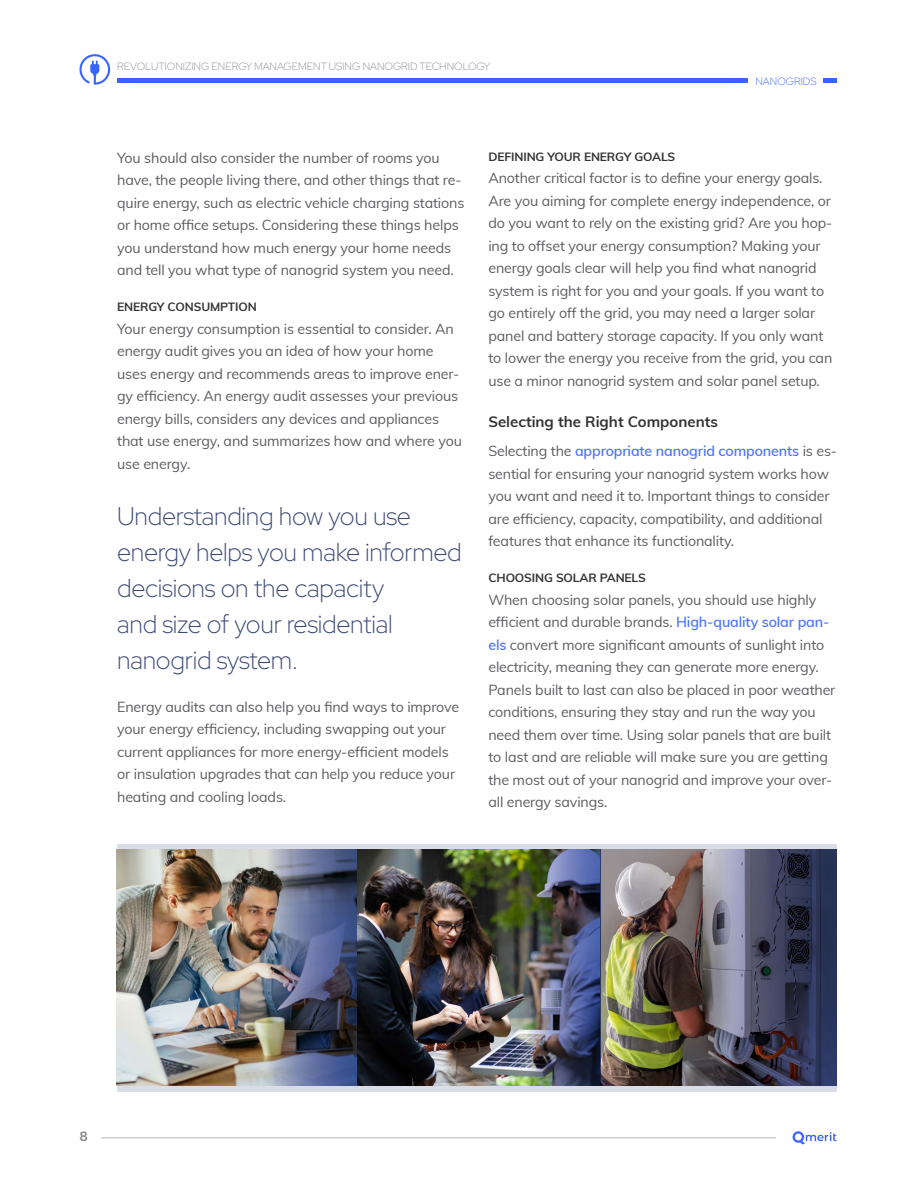
<style>
.page{position:relative;width:918px;height:1188px;background:#fff}
.page>*{position:absolute;margin:0;border:0;box-sizing:border-box;transform-origin:0 0}
.t1{font:300 25.5px/36px "Red Hat Display";letter-spacing:-.01em;color:#3c4976}
.t2{font:700 15px "Muli";color:#333}
.t3{font:14.25px/22.5px "Muli";letter-spacing:-.01em;color:#5c5c62}
.t4{font:700 13.5px "Red Hat Display";color:#898989}
.t5{font:700 12px "Muli";letter-spacing:-.01em;color:#333}
.t6{font:300 10.5px "Red Hat Display";color:#898989}
.t7{font:300 10.5px "Red Hat Display";color:#3863ff}
.s1{font-weight:600;color:#4c73ff}
</style>
<div class="page">
<div style="left:117px;top:844px;width:720px;height:5px;background:#dadde5"></div>
<div style="left:117px;top:1086px;width:720px;height:5px;background:#dadde5"></div>
<img style="left:117px;top:849px;width:595px;height:237px">
<svg style="left:712px;top:849px;width:125px;height:237px;background:#4a4d65"></svg>
<img style="left:526px;top:849px;width:75px;height:237px">
<img style="left:266px;top:849px;width:90px;height:237px">
<hr style="left:117px;top:79px;width:720px;height:4px;background:#3863ff">
<svg style="left:79px;top:54px;width:31px;height:31px"></svg>
<hr style="left:101px;top:1137px;width:675px;height:2px;background:#898989">
<svg style="left:792px;top:1131px;width:45px;height:13px"></svg>
<div style="left:749px;top:71px;width:74px;height:16px;background:#fff"></div>
<p class="t6" style="left:117px;top:62px;width:375px">REVOLUTIONIZING ENERGY MANAGEMENT USING NANOGRID TECHNOLOGY</p>
<p class="t7" style="left:755px;top:77px;width:63px">NANOGRIDS</p>
<p class="t3" style="left:117px;top:146px;width:349px">You should also consider the number of rooms you have, the people living there, and other things that re&shy;quire energy, such as electric vehicle charging stations or home office setups. Considering these things helps you understand how much energy your home needs and tell you what type of nanogrid system you need.</p>
<p class="t5" style="left:117px;top:298px;width:141px">ENERGY CONSUMPTION</p>
<p class="t3" style="left:117px;top:317px;width:346px">Your energy consumption is essential to consider. An energy audit gives you an idea of how your home uses energy and recommends areas to improve ener&shy;gy efficiency. An energy audit assesses your previous energy bills, considers any devices and appliances that use energy, and summarizes how and where you use energy.</p>
<h1 class="t1" style="left:117px;top:500px;width:346px">Understanding how you use energy helps you make informed decisions on the capacity<br>and size of your residential nanogrid system.</h1>
<p class="t3" style="left:117px;top:695px;width:344px">Energy audits can also help you find ways to improve your energy efficiency, including swapping out your current appliances for more energy-efficient models or insulation upgrades that can help you reduce your heating and cooling loads.</p>
<p class="t5" style="left:488px;top:147px;width:188px">DEFINING YOUR ENERGY GOALS</p>
<p class="t3" style="left:488px;top:166px;width:346px">Another critical factor is to define your energy goals.<br>Are you aiming for complete energy independence, or do you want to rely on the existing grid? Are you hop&shy;ing to offset your energy consumption? Making your energy goals clear will help you find what nanogrid system is right for you and your goals. If you want to go entirely off the grid, you may need a larger solar panel and battery storage capacity. If you only want to lower the energy you receive from the grid, you can use a minor nanogrid system and solar panel setup.</p>
<p class="t2" style="left:488px;top:410px;width:231px">Selecting the Right Components</p>
<p class="t3" style="left:488px;top:441px;width:350px">Selecting the <span class="s1">appropriate nanogrid components</span> is es&shy;sential for ensuring your nanogrid system works how you want and need it to. Important things to consider are efficiency, capacity, compatibility, and additional features that enhance its functionality.</p>
<p class="t5" style="left:488px;top:569px;width:159px">CHOOSING SOLAR PANELS</p>
<p class="t3" style="left:488px;top:588px;width:349px">When choosing solar panels, you should use highly efficient and durable brands. <span class="s1">High-quality solar pan&shy;els</span> convert more significant amounts of sunlight into electricity, meaning they can generate more energy.<br>Panels built to last can also be placed in poor weather conditions, ensuring they stay and run the way you need them over time. Using solar panels that are built to last and are reliable will make sure you are getting the most out of your nanogrid and improve your over&shy;all energy savings.</p>
<p class="t4" style="left:80px;top:1131px;width:10px">8</p>
</div>
